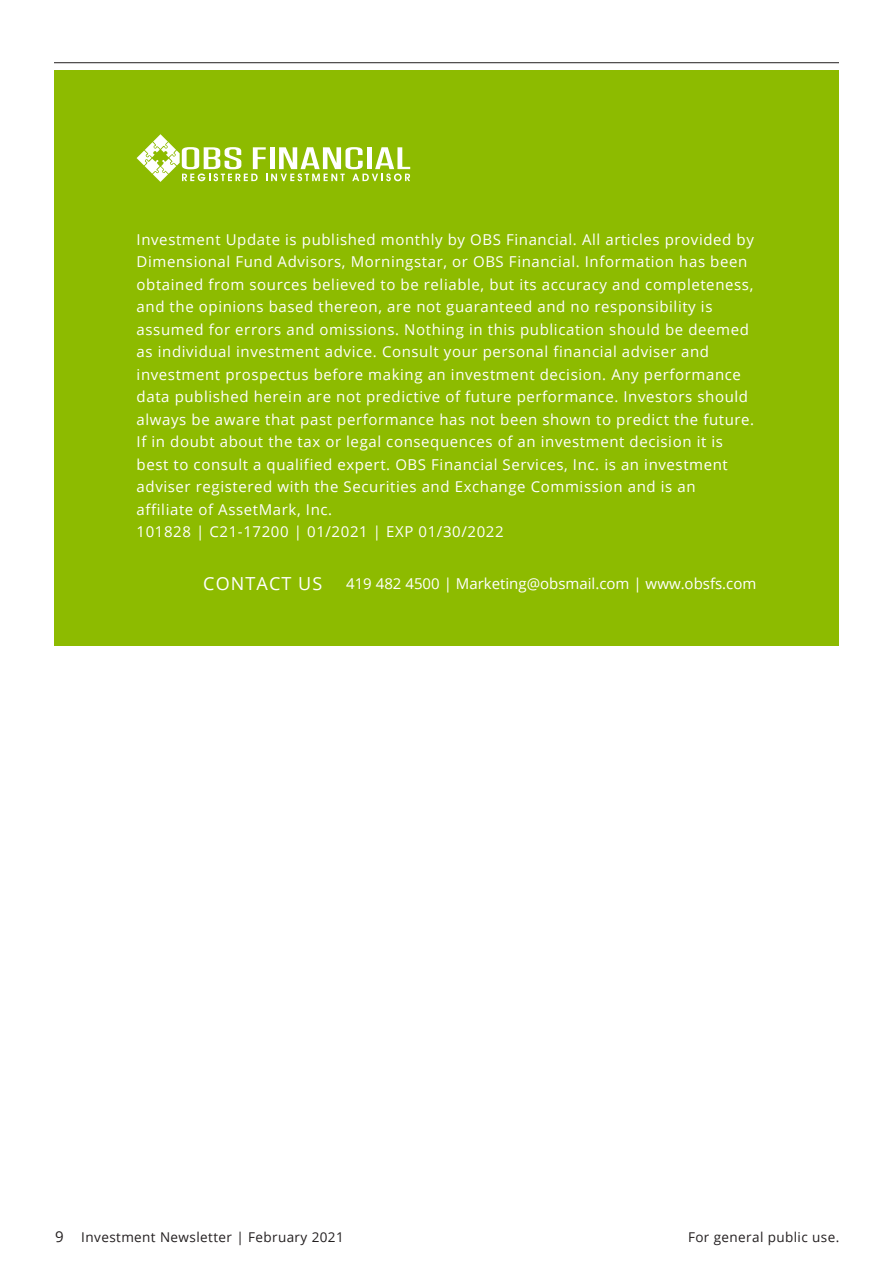
<style>
.page{position:relative;width:893px;height:1263px;background:#fff}
.page>*{position:absolute;margin:0;border:0;box-sizing:border-box;transform-origin:0 0}
.t1{font:18px "Open Sans";letter-spacing:.06em;color:#fff}
.t2{font:15px/22.5px "Open Sans";letter-spacing:.04em;color:#fff}
.t3{font:15px "Open Sans";color:#fff}
.t4{font:15px "Open Sans";color:#231f20}
.t5{font:13.5px "Open Sans";letter-spacing:.03em;color:#231f20}
</style>
<div class="page">
<div style="left:54px;top:70px;width:785px;height:576px;background:#8dbb00"></div>
<svg style="left:137px;top:134px;width:273px;height:48px"></svg>
<hr style="left:54px;top:62px;width:785px;height:1px;background:#231f20">
<p class="t2" style="left:137px;top:228px;width:619px">Investment Update is published monthly by OBS Financial. All articles provided by Dimensional Fund Advisors, Morningstar, or OBS Financial. Information has been obtained from sources believed to be reliable, but its accuracy and completeness, and the opinions based thereon, are not guaranteed and no responsibility is assumed for errors and omissions. Nothing in this publication should be deemed as individual investment advice. Consult your personal financial adviser and investment prospectus before making an investment decision. Any performance data published herein are not predictive of future performance. Investors should always be aware that past performance has not been shown to predict the future.<br>If in doubt about the tax or legal consequences of an investment decision it is best to consult a qualified expert. OBS Financial Services, Inc. is an investment adviser registered with the Securities and Exchange Commission and is an affiliate of AssetMark, Inc.<br>101828 | C21-17200 | 01/2021 | EXP 01/30/2022</p>
<p class="t1" style="left:203px;top:571px;width:120px">CONTACT US</p>
<p class="t3" style="left:346px;top:574px;width:412px">419 482 4500 | Marketing@obsmail.com | www.obsfs.com</p>
<p class="t4" style="left:55px;top:1227px;width:10px">9</p>
<p class="t5" style="left:81px;top:1228px;width:264px">Investment Newsletter | February 2021</p>
<p class="t5" style="left:688px;top:1228px;width:153px">For general public use.</p>
</div>
